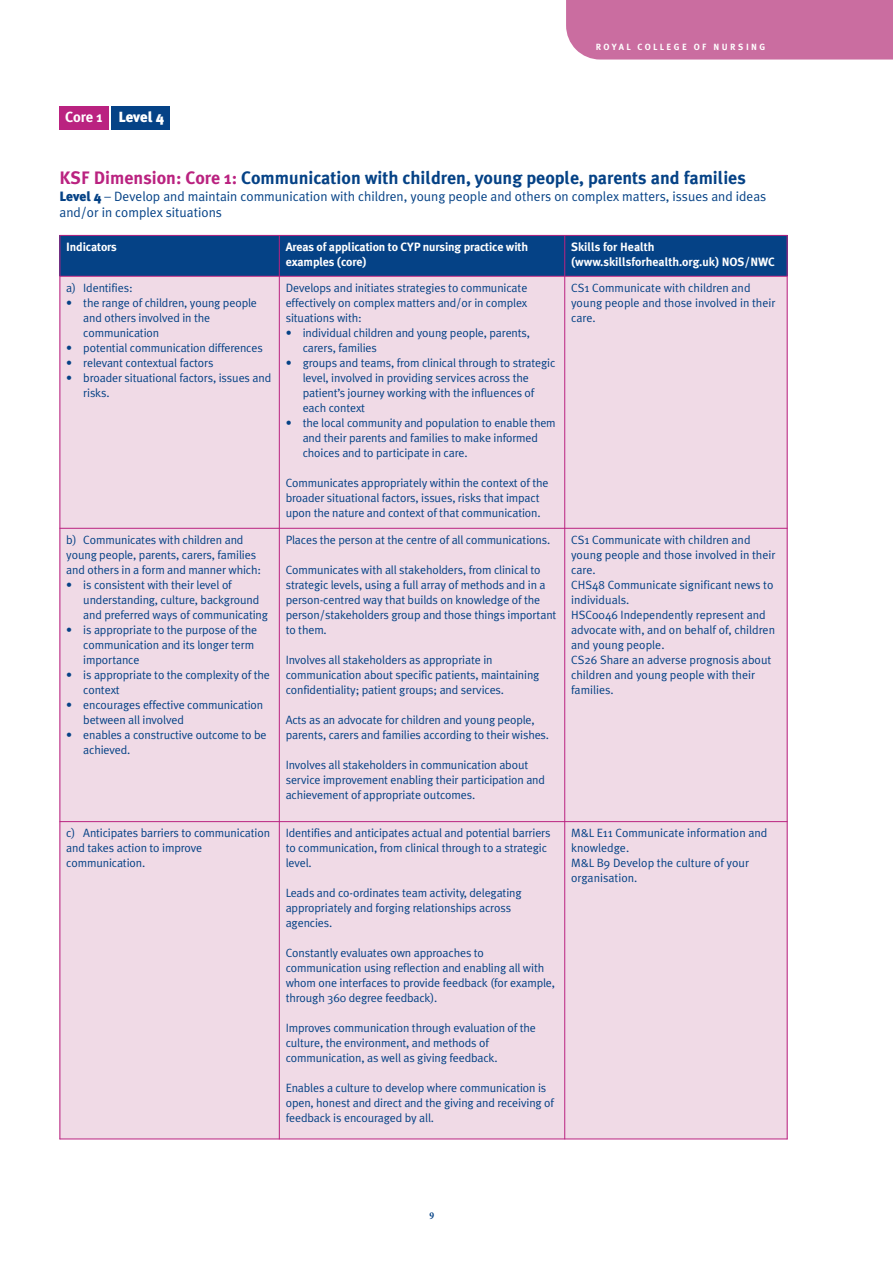
<style>
.page{position:relative;width:893px;height:1263px;background:#fff}
.page>*{position:absolute;margin:0;border:0;box-sizing:border-box;transform-origin:0 0}
.t1{font:700 18px "Meta Plus";color:#054286}
.t2{font:900 14.7px "Meta Plus";color:#fff}
.t3{font:13.5px/16.5px "Meta Plus Normal";color:#054286}
.t4{font:12px/15px "Meta Plus Normal";letter-spacing:-.01em;color:#054286}
.t5{font:700 12px/15px "Meta Plus";letter-spacing:-.01em;color:#fff}
.t6{font:700 condensed 10.5px "Minion";color:#054286}
.t7{font:700 9px "Meta Plus";letter-spacing:.275em;color:#fff}
.s1{font-weight:700}
.s2{color:#ba2280}
.s3{font-family:"Meta Plus";font-weight:900}
</style>
<div class="page">
<div style="left:566px;top:0;width:327px;height:60px;background:#ca6da0"></div>
<div style="left:60px;top:106px;width:49px;height:23px;background:#ba2280"></div>
<div style="left:112px;top:106px;width:58px;height:23px;background:#054286"></div>
<div style="left:60px;top:235px;width:219px;height:41px;background:#054286"></div>
<div style="left:279px;top:235px;width:286px;height:41px;background:#054286"></div>
<div style="left:565px;top:235px;width:222px;height:41px;background:#054286"></div>
<div style="left:60px;top:276px;width:219px;height:252px;background:#f0dae6"></div>
<div style="left:279px;top:276px;width:286px;height:252px;background:#f0dae6"></div>
<div style="left:565px;top:276px;width:222px;height:252px;background:#f0dae6"></div>
<div style="left:60px;top:528px;width:219px;height:294px;background:#f0dae6"></div>
<div style="left:279px;top:528px;width:286px;height:294px;background:#f0dae6"></div>
<div style="left:565px;top:528px;width:222px;height:294px;background:#f0dae6"></div>
<div style="left:60px;top:822px;width:219px;height:317px;background:#f0dae6"></div>
<div style="left:279px;top:822px;width:286px;height:317px;background:#f0dae6"></div>
<div style="left:565px;top:822px;width:222px;height:317px;background:#f0dae6"></div>
<hr style="left:60px;top:235px;width:1px;height:904px;background:#ba2280">
<hr style="left:279px;top:235px;width:1px;height:904px;background:#ba2280">
<hr style="left:564px;top:235px;width:1px;height:904px;background:#ba2280">
<hr style="left:787px;top:235px;width:1px;height:904px;background:#ba2280">
<hr style="left:60px;top:235px;width:727px;height:1px;background:#ba2280">
<hr style="left:60px;top:276px;width:727px;height:1px;background:#ba2280">
<hr style="left:60px;top:528px;width:727px;height:1px;background:#ba2280">
<hr style="left:60px;top:821px;width:727px;height:1px;background:#ba2280">
<hr style="left:60px;top:1138px;width:727px;height:1px;background:#ba2280">
<p class="t2" style="left:65px;top:108px;width:101px"><span class="s1">Core 1</span> Level 4</p>
<p class="t7" style="left:596px;top:41px;width:171px">ROYAL COLLEGE OF NURSING</p>
<h1 class="t1" style="left:60px;top:167px;width:688px"><span class="s2">KSF Dimension: Core 1:</span> Communication with children, young people, parents and families</h1>
<p class="t3" style="left:60px;top:188px;width:708px"><span class="s3">Level 4</span> – Develop and maintain communication with children, young people and others on complex matters, issues and ideas and/or in complex situations</p>
<p class="t5" style="left:66px;top:240px;width:52px">Indicators</p>
<p class="t5" style="left:286px;top:240px;width:244px">Areas of application to CYP nursing practice with examples (core)</p>
<p class="t5" style="left:571px;top:240px;width:205px">Skills for Health (www.skillsforhealth.org.uk) NOS/NWC</p>
<p class="t4" style="left:66px;top:280px;width:68px">a) Identifies:</p>
<p class="t4" style="left:83px;top:295px;width:175px;text-indent:-17px">• the range of children, young people and others involved in the communication</p>
<p class="t4" style="left:66px;top:340px;width:198px">• potential communication differences</p>
<p class="t4" style="left:66px;top:355px;width:149px">• relevant contextual factors</p>
<p class="t4" style="left:83px;top:370px;width:189px;text-indent:-17px">• broader situational factors, issues and risks.</p>
<p class="t4" style="left:571px;top:280px;width:206px">CS1 Communicate with children and young people and those involved in their care.</p>
<p class="t4" style="left:286px;top:280px;width:243px;text-align:justify">Develops and initiates strategies to communicate effectively on complex matters and/or in complex situations with:</p>
<p class="t4" style="left:303px;top:325px;width:229px;text-indent:-17px">• individual children and young people, parents, carers, families</p>
<p class="t4" style="left:303px;top:355px;width:254px;text-indent:-17px">• groups and teams, from clinical through to strategic level, involved in providing services across the patient’s journey working with the influences of each context</p>
<p class="t4" style="left:303px;top:415px;width:254px;text-indent:-17px">• the local community and population to enable them and their parents and families to make informed choices and to participate in care.</p>
<p class="t4" style="left:286px;top:475px;width:264px">Communicates appropriately within the context of the broader situational factors, issues, risks that impact upon the nature and context of that communication.</p>
<p class="t4" style="left:66px;top:532px;width:196px">b) Communicates with children and young people, parents, carers, families and others in a form and manner which:</p>
<p class="t4" style="left:83px;top:577px;width:186px;text-indent:-17px">• is consistent with their level of understanding, culture, background and preferred ways of communicating</p>
<p class="t4" style="left:83px;top:622px;width:175px;text-indent:-17px">• is appropriate to the purpose of the communication and its longer term importance</p>
<p class="t4" style="left:83px;top:667px;width:188px;text-indent:-17px">• is appropriate to the complexity of the context</p>
<p class="t4" style="left:83px;top:697px;width:181px;text-indent:-17px">• encourages effective communication between all involved</p>
<p class="t4" style="left:83px;top:727px;width:185px;text-indent:-17px">• enables a constructive outcome to be achieved.</p>
<p class="t4" style="left:286px;top:532px;width:266px">Places the person at the centre of all communications.</p>
<p class="t4" style="left:286px;top:562px;width:272px">Communicates with all stakeholders, from clinical to strategic levels, using a full array of methods and in a person-centred way that builds on knowledge of the person/stakeholders group and those things important to them.</p>
<p class="t4" style="left:286px;top:652px;width:255px">Involves all stakeholders as appropriate in communication about specific patients, maintaining confidentiality; patient groups; and services.</p>
<p class="t4" style="left:286px;top:712px;width:265px">Acts as an advocate for children and young people, parents, carers and families according to their wishes.</p>
<p class="t4" style="left:286px;top:757px;width:261px">Involves all stakeholders in communication about service improvement enabling their participation and achievement of appropriate outcomes.</p>
<p class="t4" style="left:66px;top:826px;width:205px">c) Anticipates barriers to communication and takes action to improve communication.</p>
<p class="t4" style="left:286px;top:826px;width:266px">Identifies and anticipates actual and potential barriers to communication, from clinical through to a strategic level.</p>
<p class="t4" style="left:286px;top:886px;width:237px">Leads and co-ordinates team activity, delegating appropriately and forging relationships across agencies.</p>
<p class="t4" style="left:286px;top:946px;width:271px">Constantly evaluates own approaches to communication using reflection and enabling all with whom one interfaces to provide feedback (for example, through 360 degree feedback).</p>
<p class="t4" style="left:286px;top:1021px;width:252px">Improves communication through evaluation of the culture, the environment, and methods of communication, as well as giving feedback.</p>
<p class="t4" style="left:286px;top:1081px;width:270px">Enables a culture to develop where communication is open, honest and direct and the giving and receiving of feedback is encouraged by all.</p>
<p class="t4" style="left:571px;top:532px;width:206px">CS1 Communicate with children and young people and those involved in their care.<br>CHS48 Communicate significant news to individuals.<br>HSC0046 Independently represent and advocate with, and on behalf of, children and young people.<br>CS26 Share an adverse prognosis about children and young people with their families.</p>
<p class="t4" style="left:571px;top:826px;width:198px">M&amp;L E11 Communicate information and knowledge.<br>M&amp;L B9 Develop the culture of your organisation.</p>
<p class="t6" style="left:429px;top:1212px;width:6px">9</p>
</div>
